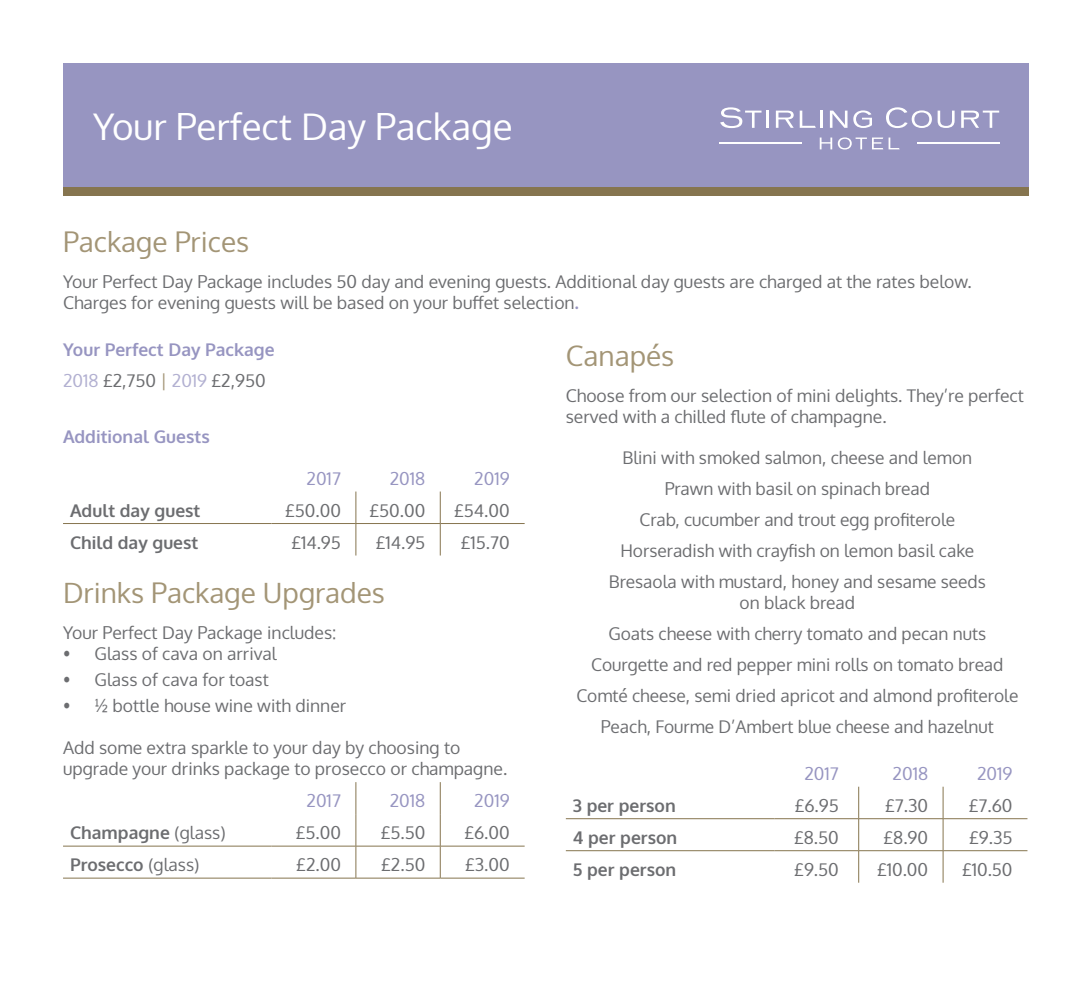
<style>
.page{position:relative;width:1092px;height:993px;background:#fff}
.page>*{position:absolute;margin:0;border:0;box-sizing:border-box;transform-origin:0 0}
.t1{font:36.75px "Oxygen";color:#fff}
.t2{font:28px "Oxygen";color:#a39576}
.t3{font:17.5px/31px "Oxygen";color:#6c6d70}
.t4{font:700 17.5px "Oxygen";color:#6c6d70}
.t5{font:700 17.5px/31px "Oxygen";color:#9795c1}
.t6{font:17.5px "Oxygen";color:#9795c1}
.s1{font-weight:700;color:#9795c1}
.s2{font-weight:400;color:#b2b0d1}
.s3{font-weight:400;color:#6c6d70}
.s4{font-weight:400;color:#a39576}
.s5{font-weight:400}
</style>
<div class="page">
<div style="left:63px;top:63px;width:965px;height:124px;background:#9795c1"></div>
<svg style="left:720px;top:107px;width:41px;height:21px"></svg>
<hr style="left:766px;top:111px;width:3px;height:17px;background:#fff">
<svg style="left:775px;top:111px;width:18px;height:17px"></svg>
<svg style="left:799px;top:111px;width:16px;height:17px"></svg>
<hr style="left:820px;top:111px;width:3px;height:17px;background:#fff">
<svg style="left:829px;top:111px;width:18px;height:17px"></svg>
<svg style="left:853px;top:110px;width:18px;height:18px"></svg>
<svg style="left:886px;top:107px;width:45px;height:21px"></svg>
<svg style="left:937px;top:111px;width:17px;height:17px"></svg>
<svg style="left:961px;top:111px;width:38px;height:17px"></svg>
<svg style="left:819px;top:137px;width:80px;height:12px"></svg>
<hr style="left:917px;top:142px;width:82px;height:1px;background:#fff">
<hr style="left:719px;top:142px;width:83px;height:1px;background:#fff">
<div style="left:63px;top:187px;width:965px;height:8px;background:#86754f"></div>
<hr style="left:355px;top:491px;width:1px;height:32px;background:#86754f">
<hr style="left:440px;top:491px;width:1px;height:32px;background:#86754f">
<hr style="left:63px;top:523px;width:208px;height:1px;background:#86754f">
<hr style="left:271px;top:523px;width:85px;height:1px;background:#86754f">
<hr style="left:356px;top:523px;width:84px;height:1px;background:#86754f">
<hr style="left:355px;top:523px;width:1px;height:32px;background:#86754f">
<hr style="left:440px;top:523px;width:84px;height:1px;background:#86754f">
<hr style="left:440px;top:523px;width:1px;height:32px;background:#86754f">
<hr style="left:355px;top:781px;width:1px;height:32px;background:#86754f">
<hr style="left:440px;top:781px;width:1px;height:32px;background:#86754f">
<hr style="left:355px;top:813px;width:1px;height:32px;background:#86754f">
<hr style="left:440px;top:813px;width:1px;height:32px;background:#86754f">
<hr style="left:63px;top:845px;width:208px;height:1px;background:#86754f">
<hr style="left:271px;top:845px;width:85px;height:1px;background:#86754f">
<hr style="left:356px;top:845px;width:84px;height:1px;background:#86754f">
<hr style="left:355px;top:846px;width:1px;height:31px;background:#86754f">
<hr style="left:440px;top:845px;width:84px;height:1px;background:#86754f">
<hr style="left:440px;top:846px;width:1px;height:31px;background:#86754f">
<hr style="left:63px;top:877px;width:208px;height:1px;background:#86754f">
<hr style="left:271px;top:877px;width:85px;height:1px;background:#86754f">
<hr style="left:356px;top:877px;width:84px;height:1px;background:#86754f">
<hr style="left:440px;top:877px;width:84px;height:1px;background:#86754f">
<hr style="left:858px;top:786px;width:1px;height:32px;background:#86754f">
<hr style="left:942px;top:786px;width:1px;height:32px;background:#86754f">
<hr style="left:566px;top:818px;width:208px;height:1px;background:#86754f">
<hr style="left:774px;top:818px;width:84px;height:1px;background:#86754f">
<hr style="left:858px;top:818px;width:85px;height:1px;background:#86754f">
<hr style="left:858px;top:818px;width:1px;height:32px;background:#86754f">
<hr style="left:943px;top:818px;width:84px;height:1px;background:#86754f">
<hr style="left:942px;top:818px;width:1px;height:32px;background:#86754f">
<hr style="left:566px;top:850px;width:208px;height:1px;background:#86754f">
<hr style="left:774px;top:850px;width:84px;height:1px;background:#86754f">
<hr style="left:858px;top:850px;width:85px;height:1px;background:#86754f">
<hr style="left:858px;top:850px;width:1px;height:32px;background:#86754f">
<hr style="left:943px;top:850px;width:84px;height:1px;background:#86754f">
<hr style="left:942px;top:850px;width:1px;height:32px;background:#86754f">
<h1 class="t1" style="left:93px;top:102px;width:421px">Your Perfect Day Package</h1>
<h2 class="t2" style="left:63px;top:223px;width:188px">Package Prices</h2>
<p class="t3" style="left:63px;top:271px;width:910px;line-height:21px">Your Perfect Day Package includes 50 day and evening guests. Additional day guests are charged at the rates below.<br>Charges for evening guests will be based on your buffet selection<span class="s1">.</span></p>
<p class="t5" style="left:63px;top:334px;width:213px">Your Perfect Day Package<br><span class="s2">2018</span> <span class="s3">£2,750</span> <span class="s4">|</span> <span class="s2">2019</span> <span class="s3">£2,950</span></p>
<p class="t5" style="left:63px;top:421px;width:148px">Additional Guests</p>
<p class="t6" style="left:306px;top:466px;width:36px">2017</p>
<p class="t6" style="left:390px;top:466px;width:37px">2018</p>
<p class="t6" style="left:474px;top:466px;width:37px">2019</p>
<p class="t4" style="left:70px;top:499px;width:132px">Adult day guest</p>
<p class="t3" style="left:285px;top:494px;width:57px">£50.00</p>
<p class="t3" style="left:369px;top:494px;width:57px">£50.00</p>
<p class="t3" style="left:454px;top:494px;width:57px">£54.00</p>
<p class="t4" style="left:70px;top:531px;width:130px">Child day guest</p>
<p class="t3" style="left:291px;top:526px;width:51px">£14.95</p>
<p class="t3" style="left:376px;top:526px;width:51px">£14.95</p>
<p class="t3" style="left:461px;top:526px;width:50px">£15.70</p>
<h2 class="t2" style="left:63px;top:573px;width:323px">Drinks Package Upgrades</h2>
<p class="t3" style="left:63px;top:617px;width:275px">Your Perfect Day Package includes:</p>
<p class="t3" style="left:63px;top:638px;width:215px">• Glass of cava on arrival</p>
<p class="t3" style="left:63px;top:664px;width:207px">• Glass of cava for toast</p>
<p class="t3" style="left:63px;top:690px;width:284px">• ½ bottle house wine with dinner</p>
<p class="t3" style="left:63px;top:737px;width:445px;line-height:21px">Add some extra sparkle to your day by choosing to upgrade your drinks package to prosecco or champagne.</p>
<p class="t6" style="left:306px;top:788px;width:36px">2017</p>
<p class="t6" style="left:390px;top:788px;width:37px">2018</p>
<p class="t6" style="left:474px;top:788px;width:37px">2019</p>
<p class="t4" style="left:70px;top:821px;width:157px">Champagne <span class="s5">(glass)</span></p>
<p class="t3" style="left:296px;top:817px;width:47px">£5.00</p>
<p class="t3" style="left:380px;top:817px;width:46px">£5.50</p>
<p class="t3" style="left:464px;top:817px;width:47px">£6.00</p>
<p class="t4" style="left:70px;top:853px;width:131px">Prosecco <span class="s5">(glass)</span></p>
<p class="t3" style="left:296px;top:849px;width:46px">£2.00</p>
<p class="t3" style="left:381px;top:849px;width:46px">£2.50</p>
<p class="t3" style="left:465px;top:849px;width:46px">£3.00</p>
<h2 class="t2" style="left:566px;top:337px;width:110px">Canapés</h2>
<p class="t3" style="left:566px;top:385px;width:459px;line-height:21px">Choose from our selection of mini delights. They’re perfect served with a chilled flute of champagne.</p>
<p class="t3" style="left:608px;top:442px;width:378px;text-align:center">Blini with smoked salmon, cheese and lemon Prawn with basil on spinach bread<br>Crab, cucumber and trout egg profiterole Horseradish with crayfish on lemon basil cake Bresaola with mustard, honey and sesame seeds</p>
<p class="t3" style="left:576px;top:587px;width:443px;text-align:center">on black bread<br>Goats cheese with cherry tomato and pecan nuts Courgette and red pepper mini rolls on tomato bread Comté cheese, semi dried apricot and almond profiterole Peach, Fourme D’Ambert blue cheese and hazelnut</p>
<p class="t6" style="left:804px;top:761px;width:36px">2017</p>
<p class="t6" style="left:892px;top:761px;width:37px">2018</p>
<p class="t6" style="left:977px;top:761px;width:37px">2019</p>
<p class="t4" style="left:573px;top:794px;width:104px">3 per person</p>
<p class="t3" style="left:794px;top:789px;width:46px">£6.95</p>
<p class="t3" style="left:885px;top:789px;width:44px">£7.30</p>
<p class="t3" style="left:968px;top:789px;width:45px">£7.60</p>
<p class="t4" style="left:573px;top:826px;width:106px">4 per person</p>
<p class="t3" style="left:794px;top:821px;width:46px">£8.50</p>
<p class="t3" style="left:883px;top:821px;width:46px">£8.90</p>
<p class="t3" style="left:969px;top:821px;width:45px">£9.35</p>
<p class="t4" style="left:573px;top:858px;width:105px">5 per person</p>
<p class="t3" style="left:794px;top:853px;width:46px">£9.50</p>
<p class="t3" style="left:877px;top:853px;width:53px">£10.00</p>
<p class="t3" style="left:961px;top:853px;width:52px">£10.50</p>
</div>
